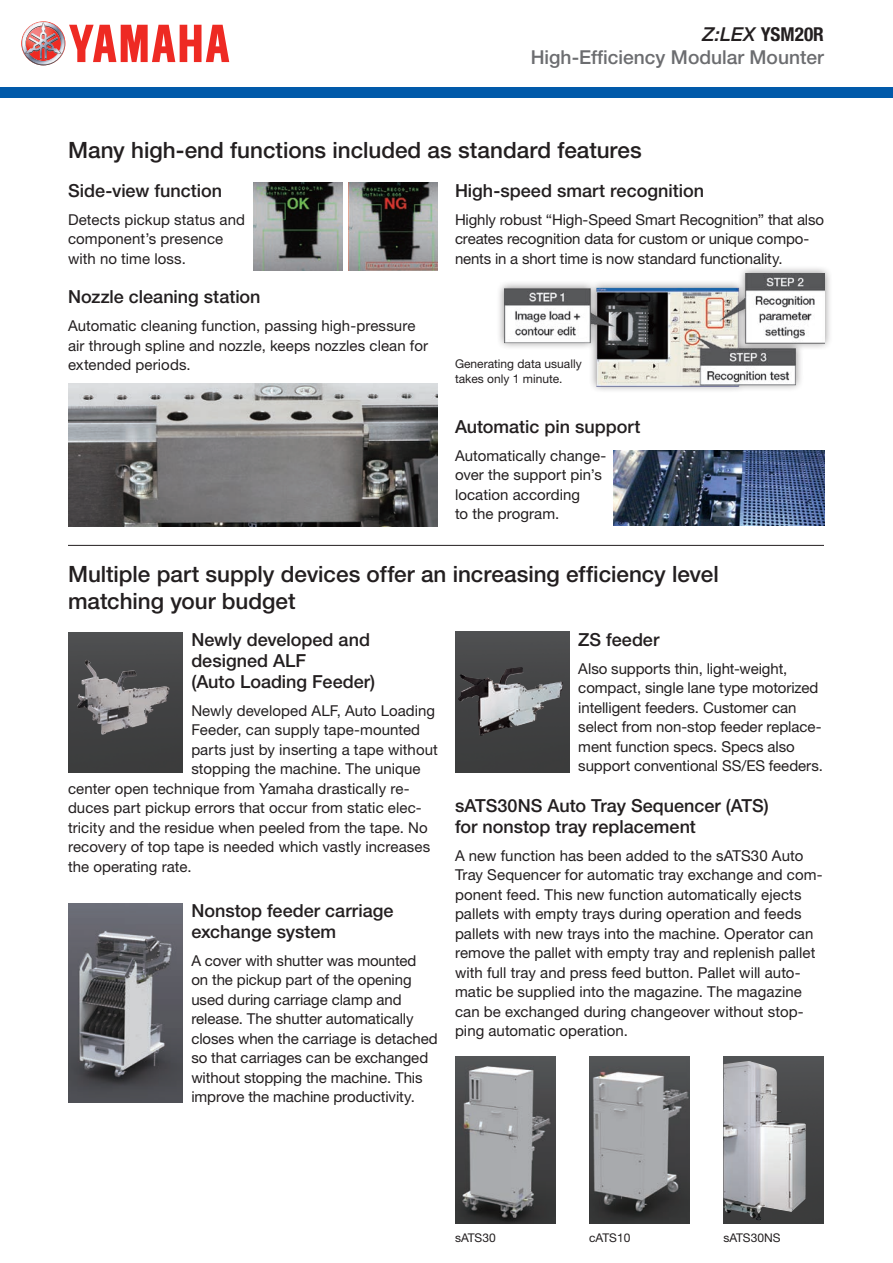
<style>
.page{position:relative;width:893px;height:1263px;background:#fff}
.page>*{position:absolute;margin:0;border:0;box-sizing:border-box;transform-origin:0 0}
.t1{font:500 22.5px/27px "Helvetica Neue LT";color:#231f20}
.t2{font:500 19.2px/23.1px "Helvetica Neue LT";color:#6c6d70;text-align:right}
.t3{font:500 18px/21px "Helvetica Neue LT";color:#231f20}
.t4{font:15px/19.5px "Helvetica Neue LT";color:#231f20}
.t5{font:12px/15px "Helvetica Neue LT";color:#231f20}
.s1{font-style:italic;color:#231f20}
.s2{font-weight:700;font-stretch:condensed;color:#231f20}
</style>
<div class="page">
<div style="left:0;top:87px;width:893px;height:11px;background:#015aaa"></div>
<svg style="left:21px;top:21px;width:208px;height:44px"></svg>
<img style="left:349px;top:183px;width:89px;height:87px">
<img style="left:253px;top:183px;width:89px;height:87px">
<div style="left:496px;top:265px;width:337px;height:128px;background:#231f20;opacity:.5"></div>
<img style="left:504px;top:273px;width:321px;height:113px">
<img style="left:68px;top:384px;width:370px;height:142px">
<img style="left:613px;top:451px;width:212px;height:74px">
<hr style="left:68px;top:545px;width:756px;height:1px;background:#231f20">
<img style="left:68px;top:632px;width:115px;height:140px">
<img style="left:77px;top:660px;width:71px;height:74px">
<img style="left:68px;top:903px;width:115px;height:200px">
<img style="left:455px;top:1056px;width:100px;height:168px">
<img style="left:589px;top:1056px;width:101px;height:168px">
<img style="left:455px;top:632px;width:115px;height:140px">
<img style="left:458px;top:667px;width:63px;height:69px">
<img style="left:723px;top:1056px;width:101px;height:168px">
<img style="left:723px;top:1061px;width:83px;height:159px">
<p class="t2" style="left:531px;top:22px;width:295px"><span class="s1">Z:LEX</span> <span class="s2">YSM20R<br></span>High-Efficiency Modular Mounter</p>
<h1 class="t1" style="left:68px;top:136px;width:575px">Many high-end functions included as standard features</h1>
<p class="t3" style="left:68px;top:180px;width:156px">Side-view function</p>
<p class="t4" style="left:68px;top:210px;width:179px">Detects pickup status and component’s presence with no time loss.</p>
<p class="t3" style="left:68px;top:286px;width:194px">Nozzle cleaning station</p>
<p class="t4" style="left:68px;top:316px;width:362px">Automatic cleaning function, passing high-pressure air through spline and nozzle, keeps nozzles clean for extended periods.</p>
<p class="t3" style="left:455px;top:180px;width:250px">High-speed smart recognition</p>
<p class="t4" style="left:455px;top:210px;width:371px">Highly robust “High-Speed Smart Recognition” that also creates recognition data for custom or unique compo&shy;nents in a short time is now standard functionality.</p>
<p class="t5" style="left:455px;top:356px;width:128px">Generating data usually takes only 1 minute.</p>
<p class="t3" style="left:455px;top:416px;width:187px">Automatic pin support</p>
<p class="t4" style="left:455px;top:445px;width:153px">Automatically change&shy;over the support pin’s location according<br>to the program.</p>
<h1 class="t1" style="left:68px;top:560px;width:652px">Multiple part supply devices offer an increasing efficiency level matching your budget</h1>
<p class="t3" style="left:191px;top:628px;width:185px">Newly developed and designed ALF<br>(Auto Loading Feeder)</p>
<p class="t4" style="left:191px;top:700px;width:245px">Newly developed ALF, Auto Loading</p>
<p class="t4" style="left:191px;top:720px;width:230px">Feeder, can supply tape-mounted</p>
<p class="t4" style="left:191px;top:739px;width:248px">parts just by inserting a tape without</p>
<p class="t4" style="left:191px;top:759px;width:231px">stopping the machine. The unique</p>
<p class="t4" style="left:68px;top:778px;width:343px">center open technique from Yamaha drastically re-</p>
<p class="t4" style="left:68px;top:798px;width:355px">duces part pickup errors that occur from static elec-</p>
<p class="t4" style="left:68px;top:817px;width:361px">tricity and the residue when peeled from the tape. No</p>
<p class="t4" style="left:68px;top:837px;width:364px">recovery of top tape is needed which vastly increases</p>
<p class="t4" style="left:68px;top:856px;width:125px">the operating rate.</p>
<p class="t3" style="left:191px;top:899px;width:204px">Nonstop feeder carriage exchange system</p>
<p class="t4" style="left:191px;top:950px;width:248px">A cover with shutter was mounted<br>on the pickup part of the opening used during carriage clamp and release. The shutter automatically closes when the carriage is detached so that carriages can be exchanged without stopping the machine. This improve the machine productivity.</p>
<p class="t3" style="left:578px;top:628px;width:83px">ZS feeder</p>
<p class="t4" style="left:578px;top:658px;width:246px">Also supports thin, light-weight, compact, single lane type motorized intelligent feeders. Customer can select from non-stop feeder replace&shy;ment function specs. Specs also support conventional SS/ES feeders.</p>
<p class="t3" style="left:455px;top:795px;width:315px">sATS30NS Auto Tray Sequencer (ATS) for nonstop tray replacement</p>
<p class="t4" style="left:455px;top:846px;width:369px">A new function has been added to the sATS30 Auto Tray Sequencer for automatic tray exchange and com&shy;ponent feed. This new function automatically ejects pallets with empty trays during operation and feeds pallets with new trays into the machine. Operator can remove the pallet with empty tray and replenish pallet with full tray and press feed button. Pallet will auto&shy;matic be supplied into the magazine. The magazine can be exchanged during changeover without stop&shy;ping automatic operation.</p>
<p class="t5" style="left:455px;top:1230px;width:42px">sATS30</p>
<p class="t5" style="left:589px;top:1230px;width:43px">cATS10</p>
<p class="t5" style="left:723px;top:1230px;width:59px">sATS30NS</p>
</div>
